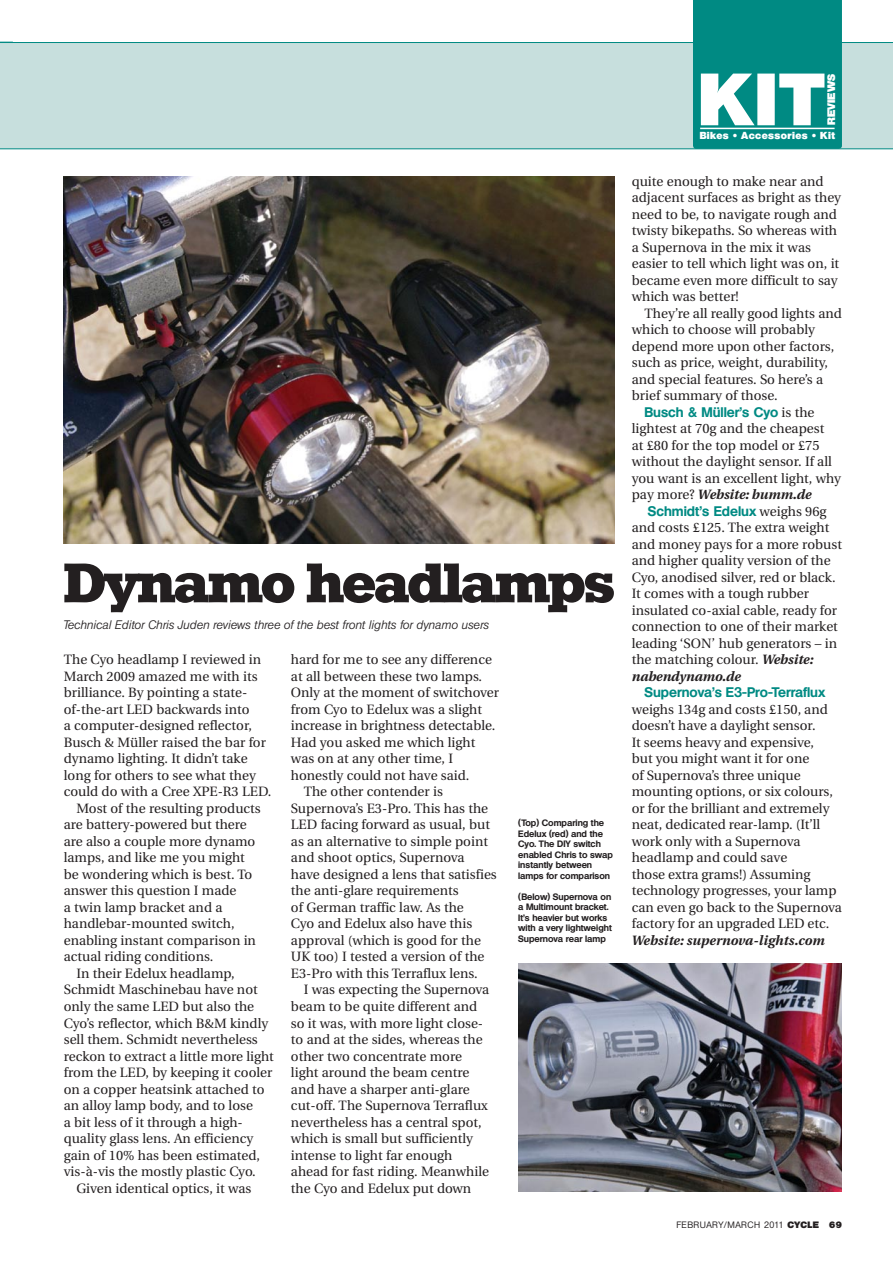
<style>
.page{position:relative;width:893px;height:1263px;background:#fff}
.page>*{position:absolute;margin:0;border:0;box-sizing:border-box;transform-origin:0 0}
.t1{font:700 54px "Stafford";letter-spacing:-.03em;color:#231f20}
.t2{font:13.5px/16.5px "Utopia";color:#231f20}
.t3{font:italic 300 12px "Olympia";color:#231f20}
.t4{font:800 10.65px "Olympia";color:#fff}
.t5{font:800 9.9px "Olympia";letter-spacing:.04em;color:#fff}
._1stPara{font:700 9px/10.5px "Olympia";color:#231f20}
.t6{font:500 9px "Olympia";letter-spacing:.05em;color:#231f20}
.s1{font-family:"Utopia";font-weight:700}
.s2{font-family:"Olympia";font-weight:700;color:#008a83}
.s3{font-weight:700;font-style:italic}
.s4{font-weight:800}
</style>
<div class="page">
<div style="left:0;top:42px;width:893px;height:107px;background:#c7dfdd"></div>
<svg style="left:693px;top:0;width:149px;height:149px"></svg>
<hr style="left:700px;top:128px;width:135px;height:1px;background:#fff">
<img style="left:518px;top:964px;width:324px;height:227px">
<img style="left:64px;top:176px;width:551px;height:367px">
<p class="t1" style="left:64px;top:550px;width:552px">Dynamo headlamps</p>
<p class="t3" style="left:64px;top:617px;width:427px">Technical Editor Chris Juden reviews three of the best front lights for dynamo users</p>
<p class="t2" style="left:291px;top:652px;width:210px">hard for me to see any difference at all between these two lamps.<br>Only at the moment of switchover from Cyo to Edelux was a slight increase in brightness detectable.<br>Had you asked me which light was on at any other time, I honestly could not have said.</p>
<p class="t2" style="left:291px;top:784px;width:207px;text-indent:13px">The other contender is<br>Supernova’s E3-Pro. This has the<br>LED facing forward as usual, but as an alternative to simple point and shoot optics, Supernova have designed a lens that satisfies the anti-glare requirements<br>of German traffic law. As the<br>Cyo and Edelux also have this approval (which is good for the<br>UK too) I tested a version of the<br>E3-Pro with this Terraflux lens.</p>
<p class="t2" style="left:291px;top:982px;width:200px;text-indent:13px">I was expecting the Supernova beam to be quite different and so it was, with more light close&shy;to and at the sides, whereas the other two concentrate more light around the beam centre and have a sharper anti-glare cut-off. The Supernova Terraflux nevertheless has a central spot, which is small but sufficiently intense to light far enough ahead for fast riding. Meanwhile the Cyo and Edelux put down</p>
<p class="t2" style="left:64px;top:652px;width:209px">The Cyo headlamp I reviewed in<br>March 2009 amazed me with its brilliance. By pointing a state&shy;of-the-art LED backwards into<br>a computer-designed reflector,<br>Busch &amp; Müller raised the bar for dynamo lighting. It didn’t take long for others to see what they could do with a Cree XPE-R3 LED.</p>
<p class="t2" style="left:64px;top:800px;width:198px;text-indent:13px">Most of the resulting products are battery-powered but there are also a couple more dynamo lamps, and like me you might be wondering which is best. To answer this question I made<br>a twin lamp bracket and a handlebar-mounted switch, enabling instant comparison in actual riding conditions.</p>
<p class="t2" style="left:64px;top:965px;width:212px;text-indent:13px">In their Edelux headlamp,<br>Schmidt Maschinebau have not only the same LED but also the<br>Cyo’s reflector, which B&amp;M kindly sell them. Schmidt nevertheless reckon to extract a little more light from the LED, by keeping it cooler on a copper heatsink attached to an alloy lamp body, and to lose<br>a bit less of it through a high&shy;quality glass lens. An efficiency gain of 10% has been estimated, vis-à-vis the mostly plastic Cyo.</p>
<p class="t2" style="left:77px;top:1180px;width:176px">Given identical optics, it was</p>
<p class="_1stPara" style="left:518px;top:817px;width:96px">(Top) Comparing the<br>Edelux (red) and the<br>Cyo. The DIY switch enabled Chris to swap instantly between lamps for comparison</p>
<p class="_1stPara" style="left:518px;top:891px;width:95px">(Below) Supernova on a Multimount bracket.<br>It's heavier but works with a very lightweight<br>Supernova rear lamp</p>
<p class="t4" style="left:825px;top:125px;width:53px;rotate:-90deg">REVIEWS</p>
<p class="t5" style="left:700px;top:129px;width:137px">Bikes <span class="s1">•</span> Accessories <span class="s1">•</span> Kit</p>
<p class="t2" style="left:632px;top:173px;width:211px">quite enough to make near and adjacent surfaces as bright as they need to be, to navigate rough and twisty bikepaths. So whereas with a Supernova in the mix it was easier to tell which light was on, it became even more difficult to say which was better!</p>
<p class="t2" style="left:632px;top:305px;width:212px;text-indent:13px">They’re all really good lights and which to choose will probably depend more upon other factors, such as price, weight, durability, and special features. So here’s a brief summary of those.</p>
<p class="t2" style="left:632px;top:404px;width:211px;text-indent:13px"><span class="s2">Busch &amp; Müller’s Cyo</span> is the lightest at 70g and the cheapest<br>at £80 for the top model or £75 without the daylight sensor. If all you want is an excellent light, why pay more? <span class="s3">Website: bumm.de</span></p>
<p class="t2" style="left:632px;top:503px;width:212px;text-indent:16px"><span class="s2">Schmidt’s Edelux</span> weighs 96g and costs £125. The extra weight and money pays for a more robust and higher quality version of the<br>Cyo, anodised silver, red or black.<br>It comes with a tough rubber insulated co-axial cable, ready for connection to one of their market leading ‘SON’ hub generators – in the matching colour. <span class="s3">Website: nabendynamo.de</span></p>
<p class="t2" style="left:632px;top:685px;width:212px;text-indent:13px"><span class="s2">Supernova’s E3-Pro-Terraflux </span>weighs 134g and costs £150, and doesn’t have a daylight sensor.<br>It seems heavy and expensive,<br>but you might want it for one<br>of Supernova’s three unique mounting options, or six colours, or for the brilliant and extremely neat, dedicated rear-lamp. (It’ll work only with a Supernova headlamp and could save<br>those extra grams!) Assuming technology progresses, your lamp can even go back to the Supernova factory for an upgraded LED etc.<br><span class="s3">Website: supernova-lights.com</span></p>
<p class="t6" style="left:677px;top:1219px;width:167px">FEBRUARY/MARCH 2011 <span class="s4">cycle 69</span></p>
</div>
